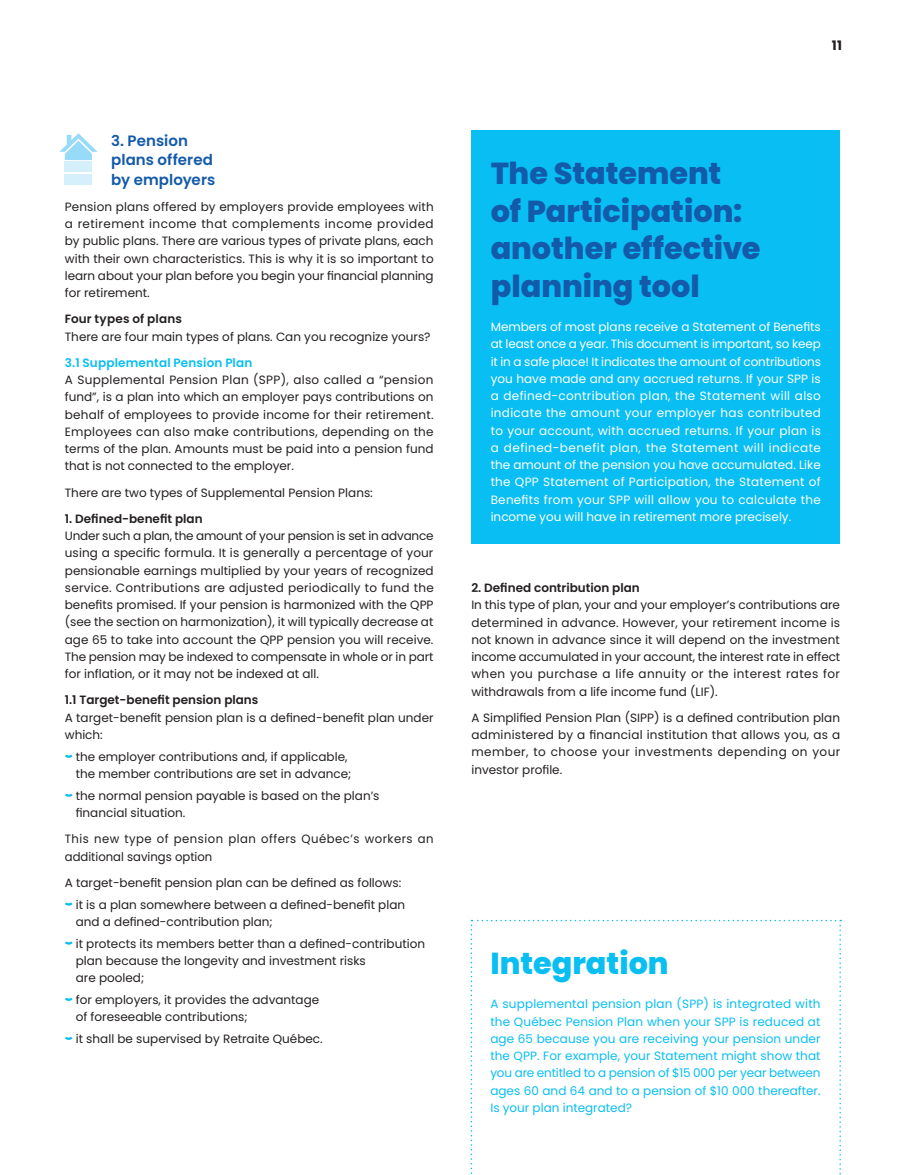
<style>
.page{position:relative;width:905px;height:1175px;background:#fff}
.page>*{position:absolute;margin:0;border:0;box-sizing:border-box;transform-origin:0 0}
.t1{font:800 30.3px/37.5px "Poppins";color:#135aaa}
.t2{font:800 30.3px "Poppins";color:#09bef2}
.t3{font:600 15px/19.5px "Poppins";letter-spacing:.005em;color:#135aaa}
.t4{font:700 13.05px "Poppins";color:#231f20}
.t5{font:12px/17.2px "Poppins";color:#231f20}
.t6{font:12px/17.2px "Poppins";color:#fff;text-align:justify}
.t7{font:12px/17.2px "Poppins";color:#09bef2;text-align:justify}
.t8{font:600 12px "Poppins";color:#231f20}
.t9{font:12px/17.2px "Poppins";letter-spacing:.045em;color:#231f20}
.t10{font:600 12px "Poppins";letter-spacing:.015em;color:#09bef2}
</style>
<div class="page">
<svg style="left:65px;top:754px;width:8px;height:4px"></svg>
<svg style="left:65px;top:793px;width:8px;height:4px"></svg>
<svg style="left:65px;top:902px;width:8px;height:3px"></svg>
<svg style="left:65px;top:941px;width:8px;height:3px"></svg>
<svg style="left:65px;top:997px;width:8px;height:4px"></svg>
<svg style="left:65px;top:1036px;width:8px;height:4px"></svg>
<svg style="left:470px;top:919px;width:371px;height:256px"></svg>
<div style="left:471px;top:130px;width:369px;height:413px;background:#09bef2"></div>
<svg style="left:59px;top:133px;width:39px;height:27px"></svg>
<div style="left:65px;top:161px;width:27px;height:11px;background:#d5effb"></div>
<div style="left:65px;top:174px;width:27px;height:11px;background:#d5effb"></div>
<p class="t3" style="left:111px;top:131px;width:106px">3. Pension plans offered by employers</p>
<p class="t5" style="left:65px;top:198px;width:370px;text-align:justify">Pension plans offered by employers provide employees with a retirement income that complements income provided by public plans. There are various types of private plans, each with their own characteristics. This is why it is so important to learn about your plan before you begin your financial planning for retirement.</p>
<p class="t8" style="left:65px;top:312px;width:119px">Four types of plans</p>
<p class="t5" style="left:65px;top:328px;width:367px">There are four main types of plans. Can you recognize yours?</p>
<p class="t10" style="left:65px;top:356px;width:189px">3.1 Supplemental Pension Plan</p>
<p class="t5" style="left:65px;top:371px;width:370px;text-align:justify">A Supplemental Pension Plan (SPP), also called a “pension fund”, is a plan into which an employer pays contributions on behalf of employees to provide income for their retirement.<br>Employees can also make contributions, depending on the terms of the plan. Amounts must be paid into a pension fund that is not connected to the employer.</p>
<p class="t5" style="left:65px;top:484px;width:309px">There are two types of Supplemental Pension Plans:</p>
<p class="t8" style="left:65px;top:512px;width:139px">1. Defined-benefit plan</p>
<p class="t5" style="left:65px;top:527px;width:370px;text-align:justify">Under such a plan, the amount of your pension is set in advance using a specific formula. It is generally a percentage of your pensionable earnings multiplied by your years of recognized service. Contributions are adjusted periodically to fund the benefits promised. If your pension is harmonized with the QPP (see the section on harmonization), it will typically decrease at age 65 to take into account the QPP pension you will receive.<br>The pension may be indexed to compensate in whole or in part for inflation, or it may not be indexed at all.</p>
<p class="t8" style="left:65px;top:693px;width:195px">1.1 Target-benefit pension plans</p>
<p class="t5" style="left:65px;top:709px;width:370px">A target-benefit pension plan is a defined-benefit plan under which:</p>
<p class="t5" style="left:76px;top:748px;width:277px">the employer contributions and, if applicable, the member contributions are set in advance;</p>
<p class="t5" style="left:76px;top:787px;width:305px">the normal pension payable is based on the plan’s financial situation.</p>
<p class="t9" style="left:65px;top:830px;width:370px">This new type of pension plan offers Québec’s workers an additional savings option</p>
<p class="t5" style="left:76px;top:871px;width:331px;line-height:21.8px;text-indent:-11px">A target-benefit pension plan can be defined as follows: it is a plan somewhere between a defined-benefit plan</p>
<p class="t5" style="left:76px;top:910px;width:351px;line-height:21.8px">and a defined-contribution plan;<br>it protects its members better than a defined-contribution</p>
<p class="t5" style="left:76px;top:952px;width:291px">plan because the longevity and investment risks are pooled;</p>
<p class="t5" style="left:76px;top:991px;width:245px">for employers, it provides the advantage of foreseeable contributions;</p>
<p class="t5" style="left:76px;top:1030px;width:248px">it shall be supervised by Retraite Québec.</p>
<p class="t4" style="left:831px;top:38px;width:12px">11</p>
<h1 class="t1" style="left:490px;top:155px;width:271px">The Statement<br>of Participation: another effective planning tool</h1>
<p class="t6" style="left:490px;top:318px;width:332px">Members of most plans receive a Statement of Benefits at least once a year. This document is important, so keep it in a safe place! It indicates the amount of contributions you have made and any accrued returns. If your SPP is a defined-contribution plan, the Statement will also indicate the amount your employer has contributed to your account, with accrued returns. If your plan is a defined-benefit plan, the Statement will indicate the amount of the pension you have accumulated. Like the QPP Statement of Participation, the Statement of Benefits from your SPP will allow you to calculate the income you will have in retirement more precisely.</p>
<p class="t8" style="left:471px;top:581px;width:170px">2. Defined contribution plan</p>
<p class="t5" style="left:471px;top:596px;width:370px;text-align:justify">In this type of plan, your and your employer’s contributions are determined in advance. However, your retirement income is not known in advance since it will depend on the investment income accumulated in your account, the interest rate in effect when you purchase a life annuity or the interest rates for withdrawals from a life income fund (LIF).</p>
<p class="t5" style="left:471px;top:709px;width:370px;text-align:justify">A Simplified Pension Plan (SIPP) is a defined contribution plan administered by a financial institution that allows you, as a member, to choose your investments depending on your investor profile.</p>
<h1 class="t2" style="left:490px;top:946px;width:180px">Integration</h1>
<p class="t7" style="left:490px;top:995px;width:332px">A supplemental pension plan (SPP) is integrated with the Québec Pension Plan when your SPP is reduced at age 65 because you are receiving your pension under the QPP. For example, your Statement might show that you are entitled to a pension of $15 000 per year between ages 60 and 64 and to a pension of $10 000 thereafter.<br>Is your plan integrated?</p>
</div>
